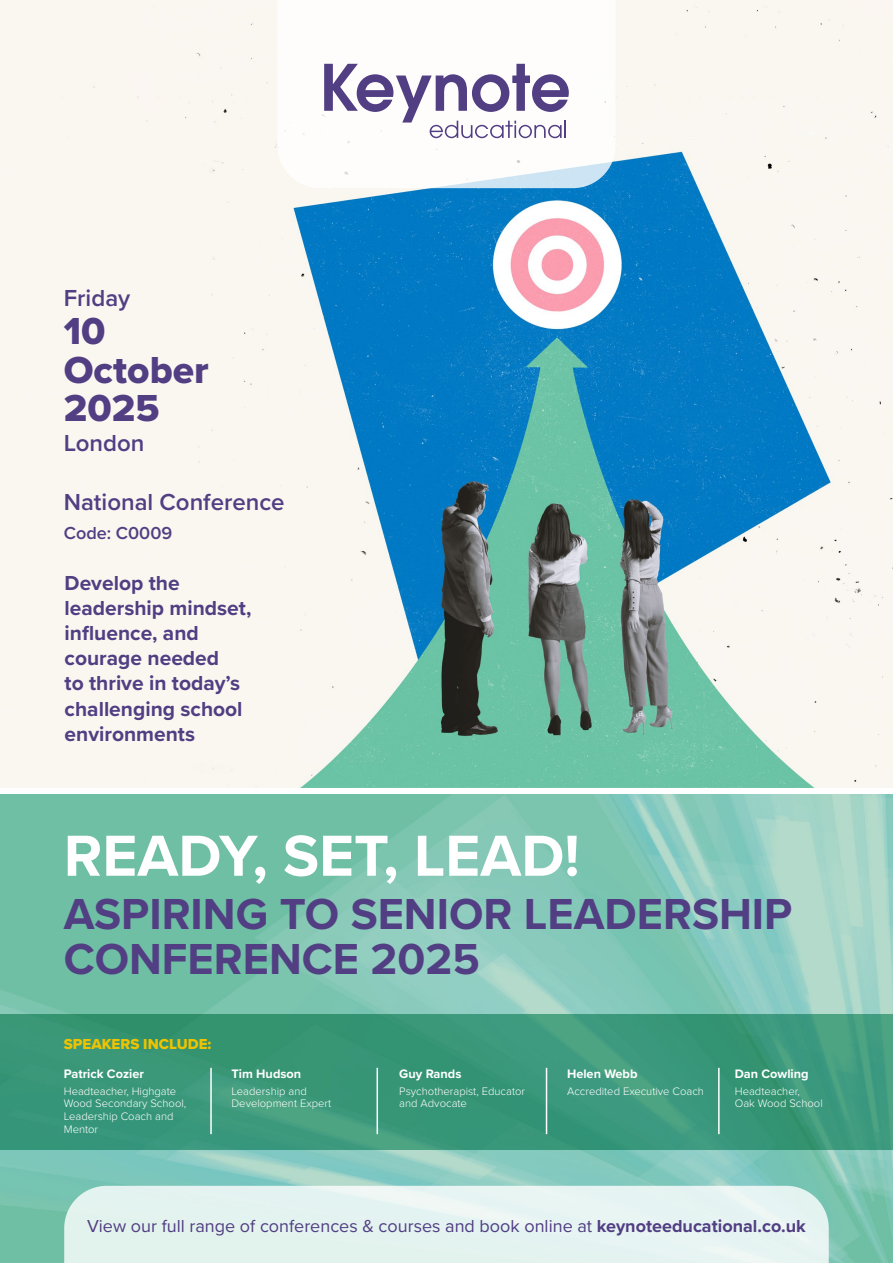
<style>
.page{position:relative;width:893px;height:1263px;background:#fff}
.page>*{position:absolute;margin:0;border:0;box-sizing:border-box;transform-origin:0 0}
.t1{font:700 60px "Proxima Nova";color:#fff}
.t2{font:700 45px/45px "Proxima Nova";color:#513e83}
.t3{font:39px/38.5px "Proxima Nova Extrabld";color:#513e83}
.t4{font:600 24px "Proxima Nova";color:#513e83}
.t5{font:700 21px/25.2px "Proxima Nova";color:#513e83}
.t6{font:18px "Proxima Nova";color:#513e83}
.t7{font:600 18px "Proxima Nova";color:#513e83}
.t8{font:15px "Proxima Nova Extrabld";color:#efc300}
.t9{font:700 12.75px "Proxima Nova";color:#fff}
.t10{font:300 11.25px/12.6px "Proxima Nova";color:#fff}
.s1{font-weight:700}
</style>
<div class="page">
<img style="left:0;top:0;width:893px;height:788px">
<img style="left:0;top:794px;width:893px;height:469px">
<svg style="left:0;top:1014px;width:893px;height:135px;background:#3a9779"></svg>
<hr style="left:376px;top:1068px;width:2px;height:66px;background:#fff">
<hr style="left:546px;top:1068px;width:1px;height:66px;background:#fff">
<hr style="left:718px;top:1068px;width:2px;height:66px;background:#fff">
<hr style="left:210px;top:1068px;width:2px;height:66px;background:#fff">
<svg style="left:277px;top:0;width:338px;height:188px"></svg>
<svg style="left:324px;top:64px;width:245px;height:74px"></svg>
<svg style="left:64px;top:1186px;width:765px;height:77px;background:#e3f2ef"></svg>
<h3 class="t4" style="left:64px;top:280px;width:68px">Friday</h3>
<h3 class="t3" style="left:64px;top:311px;width:146px">10<br>October<br>2025</h3>
<h3 class="t4" style="left:64px;top:425px;width:82px">London</h3>
<h3 class="t4" style="left:64px;top:484px;width:222px">National Conference</h3>
<h3 class="t7" style="left:64px;top:520px;width:110px">Code: C0009</h3>
<h3 class="t5" style="left:65px;top:569px;width:188px">Develop the leadership mindset, influence, and courage needed<br>to thrive in today’s challenging school environments</h3>
<h1 class="t1" style="left:64px;top:811px;width:517px">READY, SET, LEAD!</h1>
<h2 class="t2" style="left:64px;top:891px;width:730px">ASPIRING TO SENIOR LEADERSHIP<br>CONFERENCE 2025</h2>
<h3 class="t8" style="left:64px;top:1033px;width:149px">SPEAKERS INCLUDE:</h3>
<p class="t9" style="left:64px;top:1064px;width:82px">Patrick Cozier</p>
<p class="t10" style="left:64px;top:1084px;width:124px">Headteacher, Highgate<br>Wood Secondary School,<br>Leadership Coach and<br>Mentor</p>
<p class="t9" style="left:232px;top:1064px;width:71px">Tim Hudson</p>
<p class="t10" style="left:232px;top:1084px;width:101px">Leadership and<br>Development Expert</p>
<p class="t9" style="left:399px;top:1064px;width:64px">Guy Rands</p>
<p class="t10" style="left:399px;top:1084px;width:127px">Psychotherapist, Educator and Advocate</p>
<p class="t9" style="left:567px;top:1064px;width:72px">Helen Webb</p>
<p class="t10" style="left:567px;top:1084px;width:139px">Accredited Executive Coach</p>
<p class="t9" style="left:735px;top:1064px;width:75px">Dan Cowling</p>
<p class="t10" style="left:735px;top:1084px;width:89px">Headteacher,<br>Oak Wood School</p>
<h3 class="t6" style="left:87px;top:1212px;width:720px">View our full range of conferences &amp; courses and book online at <span class="s1">keynoteeducational.co.uk</span></h3>
</div>
